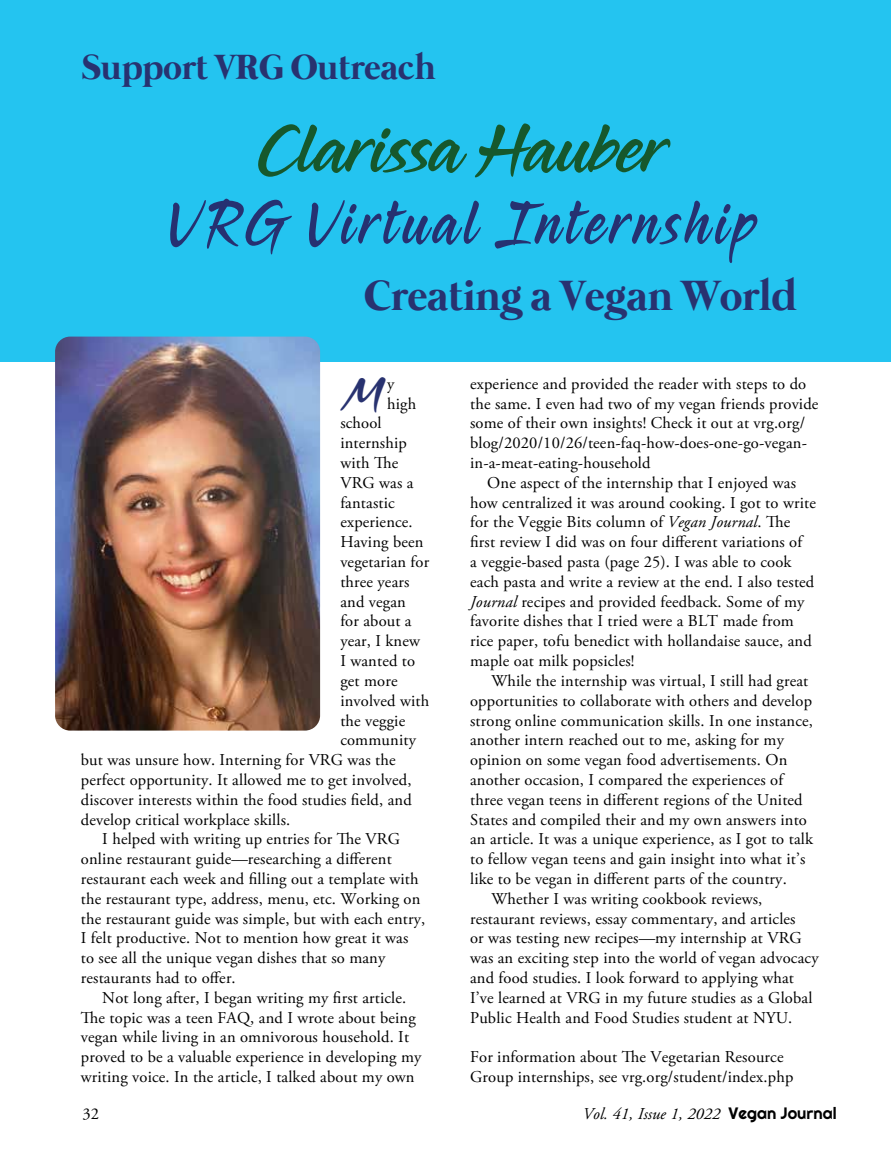
<style>
.page{position:relative;width:891px;height:1175px;background:#fff}
.page>*{position:absolute;margin:0;border:0;box-sizing:border-box;transform-origin:0 0}
.t1{font:69px "Midnight Drive Two";color:#16582c}
.t2{font:63px "Midnight Drive Two";letter-spacing:.1em;color:#263171;scale:.85 1}
.t3{font:46.95px "Midnight Drive Two";color:#283270}
.t4{font:700 43.5px "Mermaid";color:#283270}
.t5{font:700 36px "Mermaid";color:#283270}
.t6{font:16.5px/19.8px "Adobe Garamond Pro";letter-spacing:.01em;color:#000}
.t7{font:italic 16.5px "Adobe Garamond Pro";color:#000}
.s1{font-style:italic}
.s2{font-family:"Righteous";font-style:normal}
</style>
<div class="page">
<div style="left:0;top:0;width:891px;height:362px;background:#24c4f0"></div>
<img style="left:55px;top:336px;width:265px;height:394px">
<h3 class="t5" style="left:82px;top:47px;width:355px">Support VRG Outreach</h3>
<h1 class="t1" style="left:254px;top:110px;width:414px">Clarissa Hauber</h1>
<h2 class="t2" style="left:167px;top:187px;width:694px">VRG Virtual Internship</h2>
<h3 class="t4" style="left:364px;top:271px;width:434px">Creating a Vegan World</h3>
<h3 class="t3" style="left:343px;top:367px;width:41px">M</h3>
<p class="t6" style="left:387px;top:374px;width:31px">y high</p>
<p class="t6" style="left:340px;top:414px;width:43px">school</p>
<p class="t6" style="left:340px;top:433px;width:68px">internship</p>
<p class="t6" style="left:340px;top:453px;width:59px">with The</p>
<p class="t6" style="left:340px;top:473px;width:75px">VRG was a</p>
<p class="t6" style="left:340px;top:493px;width:56px">fantastic</p>
<p class="t6" style="left:340px;top:513px;width:74px">experience.</p>
<p class="t6" style="left:340px;top:532px;width:85px">Having been</p>
<p class="t6" style="left:340px;top:552px;width:90px">vegetarian for</p>
<p class="t6" style="left:340px;top:572px;width:71px">three years</p>
<p class="t6" style="left:340px;top:592px;width:67px">and vegan</p>
<p class="t6" style="left:340px;top:612px;width:73px">for about a</p>
<p class="t6" style="left:340px;top:631px;width:82px">year, I knew</p>
<p class="t6" style="left:340px;top:651px;width:76px">I wanted to</p>
<p class="t6" style="left:340px;top:671px;width:59px">get more</p>
<p class="t6" style="left:340px;top:691px;width:90px">involved with</p>
<p class="t6" style="left:340px;top:711px;width:66px">the veggie</p>
<p class="t6" style="left:340px;top:730px;width:77px">community</p>
<p class="t6" style="left:81px;top:750px;width:316px">but was unsure how. Interning for VRG was the</p>
<p class="t6" style="left:81px;top:770px;width:332px">perfect opportunity. It allowed me to get involved,</p>
<p class="t6" style="left:81px;top:790px;width:332px">discover interests within the food studies field, and</p>
<p class="t6" style="left:81px;top:810px;width:211px">develop critical workplace skills.</p>
<p class="t6" style="left:102px;top:829px;width:299px">I helped with writing up entries for The VRG</p>
<p class="t6" style="left:81px;top:849px;width:312px">online restaurant guide—researching a different</p>
<p class="t6" style="left:81px;top:869px;width:339px">restaurant each week and filling out a template with</p>
<p class="t6" style="left:81px;top:889px;width:341px">the restaurant type, address, menu, etc. Working on</p>
<p class="t6" style="left:81px;top:909px;width:346px">the restaurant guide was simple, but with each entry,</p>
<p class="t6" style="left:81px;top:928px;width:329px">I felt productive. Not to mention how great it was</p>
<p class="t6" style="left:81px;top:948px;width:306px">to see all the unique vegan dishes that so many</p>
<p class="t6" style="left:81px;top:968px;width:156px">restaurants had to offer.</p>
<p class="t6" style="left:102px;top:988px;width:305px">Not long after, I began writing my first article.</p>
<p class="t6" style="left:81px;top:1008px;width:337px">The topic was a teen FAQ, and I wrote about being</p>
<p class="t6" style="left:81px;top:1027px;width:330px">vegan while living in an omnivorous household. It</p>
<p class="t6" style="left:81px;top:1047px;width:342px">proved to be a valuable experience in developing my</p>
<p class="t6" style="left:81px;top:1067px;width:335px">writing voice. In the article, I talked about my own</p>
<p class="t6" style="left:470px;top:374px;width:350px">experience and provided the reader with steps to do the same. I even had two of my vegan friends provide some of their own insights! Check it out at vrg.org/ blog/2020/10/26/teen-faq-how-does-one-go-vegan&shy;in-a-meat-eating-household</p>
<p class="t6" style="left:470px;top:473px;width:347px;text-indent:17px">One aspect of the internship that I enjoyed was how centralized it was around cooking. I got to write for the Veggie Bits column of <span class="s1">Vegan Journal</span>. The first review I did was on four different variations of<br>a veggie-based pasta (page 25). I was able to cook each pasta and write a review at the end. I also tested <span class="s1">Journal</span> recipes and provided feedback. Some of my favorite dishes that I tried were a BLT made from rice paper, tofu benedict with hollandaise sauce, and maple oat milk popsicles!</p>
<p class="t6" style="left:492px;top:671px;width:318px">While the internship was virtual, I still had great</p>
<p class="t6" style="left:470px;top:691px;width:343px">opportunities to collaborate with others and develop</p>
<p class="t6" style="left:470px;top:711px;width:344px">strong online communication skills. In one instance,</p>
<p class="t6" style="left:470px;top:730px;width:315px">another intern reached out to me, asking for my</p>
<p class="t6" style="left:470px;top:750px;width:319px">opinion on some vegan food advertisements. On</p>
<p class="t6" style="left:470px;top:770px;width:316px">another occasion, I compared the experiences of</p>
<p class="t6" style="left:470px;top:790px;width:334px">three vegan teens in different regions of the United</p>
<p class="t6" style="left:470px;top:810px;width:338px">States and compiled their and my own answers into</p>
<p class="t6" style="left:470px;top:829px;width:344px">an article. It was a unique experience, as I got to talk</p>
<p class="t6" style="left:470px;top:849px;width:337px">to fellow vegan teens and gain insight into what it’s</p>
<p class="t6" style="left:470px;top:869px;width:318px">like to be vegan in different parts of the country.</p>
<p class="t6" style="left:492px;top:889px;width:272px">Whether I was writing cookbook reviews,</p>
<p class="t6" style="left:470px;top:909px;width:327px">restaurant reviews, essay commentary, and articles</p>
<p class="t6" style="left:470px;top:928px;width:333px">or was testing new recipes—my internship at VRG</p>
<p class="t6" style="left:470px;top:948px;width:350px">was an exciting step into the world of vegan advocacy</p>
<p class="t6" style="left:470px;top:968px;width:325px">and food studies. I look forward to applying what</p>
<p class="t6" style="left:470px;top:988px;width:344px">I’ve learned at VRG in my future studies as a Global</p>
<p class="t6" style="left:470px;top:1008px;width:324px">Public Health and Food Studies student at NYU.</p>
<p class="t6" style="left:470px;top:1047px;width:325px">For information about The Vegetarian Resource<br>Group internships, see vrg.org/student/index.php</p>
<p class="t6" style="left:82px;top:1104px;width:18px">32</p>
<p class="t7" style="left:583px;top:1104px;width:255px">Vol. 41, Issue 1, 2022 <span class="s2">Vegan Journal</span></p>
</div>
